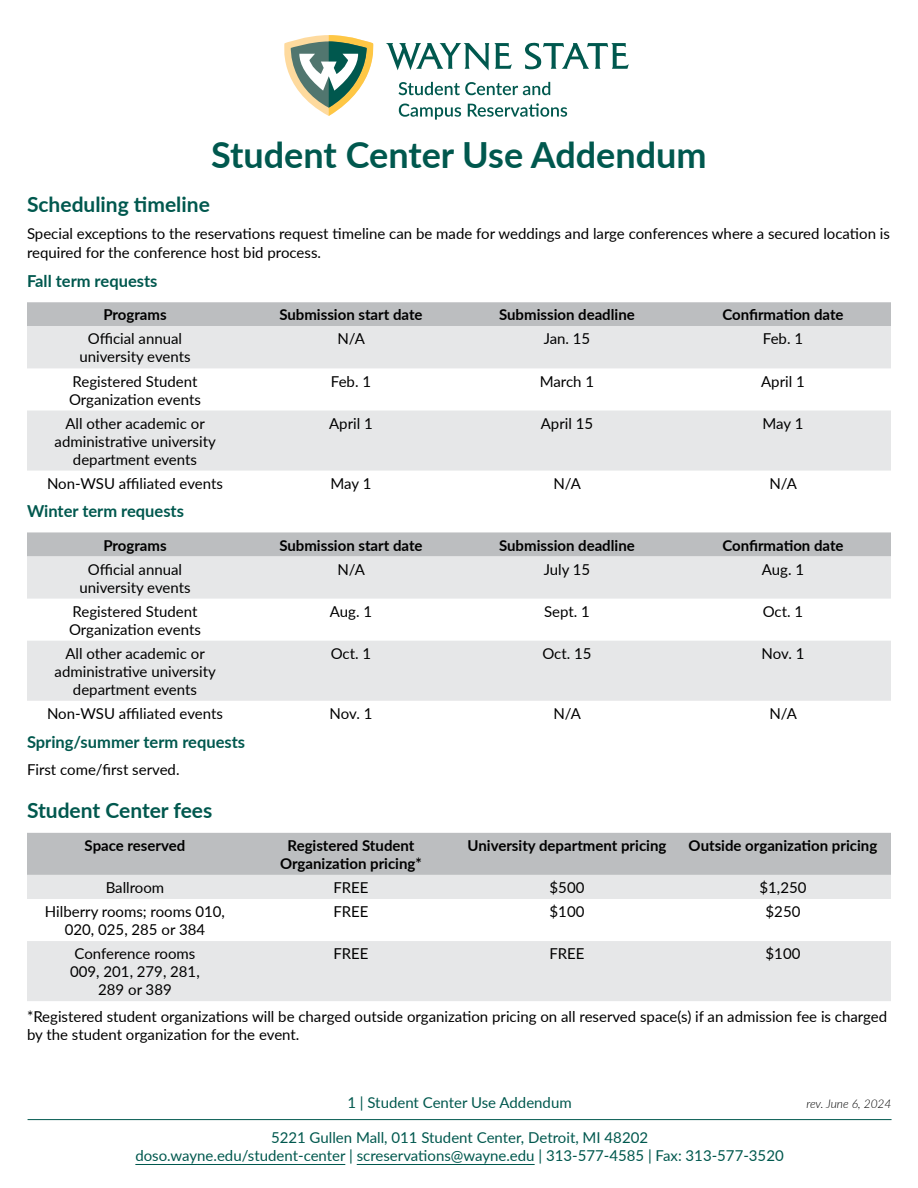
<style>
.page{position:relative;width:918px;height:1188px;background:#fff}
.page>*{position:absolute;margin:0;border:0;box-sizing:border-box;transform-origin:0 0}
.Heading_1{font:700 36px "Lato";color:#00584e}
.Heading_2{font:700 21px "Lato";color:#00584e}
.Heading_3{font:700 16.5px "Lato";color:#00584e}
.Table_body{font:15px/18px "Lato";color:#000;text-align:center}
.Body{font:15px/19.8px "Lato";color:#000}
.Table_header{font:700 15px/18px "Lato";color:#000;text-align:center}
.t1{font:15px/18px "Lato";color:#00584e;text-align:center}
.t2{font:italic 300 12px "Lato";color:#000}
</style>
<div class="page">
<hr style="left:135px;top:1164px;width:210px;height:1px;background:#00584e">
<hr style="left:357px;top:1164px;width:178px;height:1px;background:#00584e">
<hr style="left:28px;top:1119px;width:864px;height:1px;background:#00584e">
<svg style="left:525px;top:42px;width:104px;height:28px"></svg>
<svg style="left:386px;top:43px;width:126px;height:27px"></svg>
<svg style="left:284px;top:35px;width:90px;height:81px"></svg>
<svg style="left:399px;top:82px;width:151px;height:13px"></svg>
<svg style="left:399px;top:104px;width:62px;height:16px"></svg>
<svg style="left:468px;top:103px;width:99px;height:14px"></svg>
<div style="left:27px;top:302px;width:864px;height:24px;background:#bcbec0"></div>
<svg style="left:27px;top:326px;width:864px;height:145px;fill:#e6e7e8"></svg>
<svg style="left:27px;top:532px;width:864px;height:25px;background:#bec0c2"></svg>
<svg style="left:27px;top:557px;width:864px;height:144px;fill:#e6e7e8"></svg>
<div style="left:27px;top:833px;width:864px;height:42px;background:#bcbec0"></div>
<svg style="left:27px;top:875px;width:864px;height:126px;fill:#e6e7e8"></svg>
<p class="Heading_1" style="left:211px;top:129px;width:497px">Student Center Use Addendum</p>
<p class="Heading_2" style="left:27px;top:189px;width:184px">Scheduling timeline</p>
<p class="Body" style="left:27px;top:223px;width:865px">Special exceptions to the reservations request timeline can be made for weddings and large conferences where a secured location is required for the conference host bid process.</p>
<p class="Heading_3" style="left:27px;top:269px;width:132px">Fall term requests</p>
<p class="Table_header" style="left:103px;top:305px;width:65px">Programs</p>
<p class="Table_header" style="left:279px;top:305px;width:145px">Submission start date</p>
<p class="Table_header" style="left:499px;top:305px;width:137px">Submission deadline</p>
<p class="Table_header" style="left:722px;top:305px;width:123px">Confirmation date</p>
<p class="Table_body" style="left:79px;top:329px;width:113px">Official annual university events</p>
<p class="Table_body" style="left:337px;top:329px;width:29px">N/A</p>
<p class="Table_body" style="left:544px;top:329px;width:48px">Jan. 15</p>
<p class="Table_body" style="left:763px;top:329px;width:42px">Feb. 1</p>
<p class="Table_body" style="left:69px;top:371px;width:133px;text-align:left">Registered Student<br>Organization events</p>
<p class="Table_body" style="left:331px;top:371px;width:42px">Feb. 1</p>
<p class="Table_body" style="left:540px;top:371px;width:56px">March 1</p>
<p class="Table_body" style="left:761px;top:371px;width:45px">April 1</p>
<p class="Table_body" style="left:55px;top:413px;width:163px">All other academic or administrative university department events</p>
<p class="Table_body" style="left:329px;top:413px;width:45px">April 1</p>
<p class="Table_body" style="left:541px;top:413px;width:54px">April 15</p>
<p class="Table_body" style="left:763px;top:413px;width:42px">May 1</p>
<p class="Table_body" style="left:47px;top:474px;width:177px">Non-WSU affiliated events</p>
<p class="Table_body" style="left:331px;top:474px;width:42px">May 1</p>
<p class="Table_body" style="left:553px;top:474px;width:29px">N/A</p>
<p class="Table_body" style="left:769px;top:474px;width:29px">N/A</p>
<p class="Heading_3" style="left:27px;top:499px;width:159px">Winter term requests</p>
<p class="Table_header" style="left:103px;top:535px;width:65px">Programs</p>
<p class="Table_header" style="left:279px;top:535px;width:145px">Submission start date</p>
<p class="Table_header" style="left:499px;top:535px;width:137px">Submission deadline</p>
<p class="Table_header" style="left:722px;top:535px;width:123px">Confirmation date</p>
<p class="Table_body" style="left:79px;top:560px;width:113px">Official annual university events</p>
<p class="Table_body" style="left:337px;top:560px;width:29px">N/A</p>
<p class="Table_body" style="left:544px;top:560px;width:48px">July 15</p>
<p class="Table_body" style="left:762px;top:560px;width:44px">Aug. 1</p>
<p class="Table_body" style="left:69px;top:602px;width:133px;text-align:left">Registered Student<br>Organization events</p>
<p class="Table_body" style="left:330px;top:602px;width:44px">Aug. 1</p>
<p class="Table_body" style="left:544px;top:602px;width:47px">Sept. 1</p>
<p class="Table_body" style="left:763px;top:602px;width:42px">Oct. 1</p>
<p class="Table_body" style="left:55px;top:644px;width:163px">All other academic or administrative university department events</p>
<p class="Table_body" style="left:331px;top:644px;width:42px">Oct. 1</p>
<p class="Table_body" style="left:542px;top:644px;width:51px">Oct. 15</p>
<p class="Table_body" style="left:762px;top:644px;width:44px">Nov. 1</p>
<p class="Table_body" style="left:47px;top:704px;width:177px">Non-WSU affiliated events</p>
<p class="Table_body" style="left:330px;top:704px;width:44px">Nov. 1</p>
<p class="Table_body" style="left:553px;top:704px;width:29px">N/A</p>
<p class="Table_body" style="left:769px;top:704px;width:29px">N/A</p>
<p class="Heading_3" style="left:27px;top:729px;width:220px">Spring/summer term requests</p>
<p class="Body" style="left:27px;top:759px;width:154px">First come/first served.</p>
<p class="Heading_2" style="left:27px;top:795px;width:187px">Student Center fees</p>
<p class="Table_header" style="left:85px;top:836px;width:102px">Space reserved</p>
<p class="Table_header" style="left:280px;top:836px;width:143px">Registered Student<br>Organization pricing*</p>
<p class="Table_header" style="left:468px;top:836px;width:200px">University department pricing</p>
<p class="Table_header" style="left:689px;top:836px;width:190px">Outside organization pricing</p>
<p class="Table_body" style="left:106px;top:878px;width:60px">Ballroom</p>
<p class="Table_body" style="left:333px;top:878px;width:37px">FREE</p>
<p class="Table_body" style="left:550px;top:878px;width:36px">$500</p>
<p class="Table_body" style="left:760px;top:878px;width:48px">$1,250</p>
<p class="Table_body" style="left:45px;top:902px;width:182px">Hilberry rooms; rooms 010,<br>020, 025, 285 or 384</p>
<p class="Table_body" style="left:333px;top:902px;width:37px">FREE</p>
<p class="Table_body" style="left:550px;top:902px;width:36px">$100</p>
<p class="Table_body" style="left:766px;top:902px;width:36px">$250</p>
<p class="Table_body" style="left:70px;top:944px;width:131px">Conference rooms<br>009, 201, 279, 281,<br>289 or 389</p>
<p class="Table_body" style="left:333px;top:944px;width:37px">FREE</p>
<p class="Table_body" style="left:549px;top:944px;width:37px">FREE</p>
<p class="Table_body" style="left:766px;top:944px;width:36px">$100</p>
<p class="Body" style="left:27px;top:1007px;width:862px;line-height:18px">*Registered student organizations will be charged outside organization pricing on all reserved space(s) if an admission fee is charged by the student organization for the event.</p>
<p class="t1" style="left:347px;top:1093px;width:226px">1 | Student Center Use Addendum</p>
<p class="t2" style="left:806px;top:1096px;width:87px">rev. June 6, 2024</p>
<p class="t1" style="left:135px;top:1128px;width:650px">5221 Gullen Mall, 011 Student Center, Detroit, MI 48202<br>doso.wayne.edu/student-center | screservations@wayne.edu | 313-577-4585 | Fax: 313-577-3520</p>
</div>
